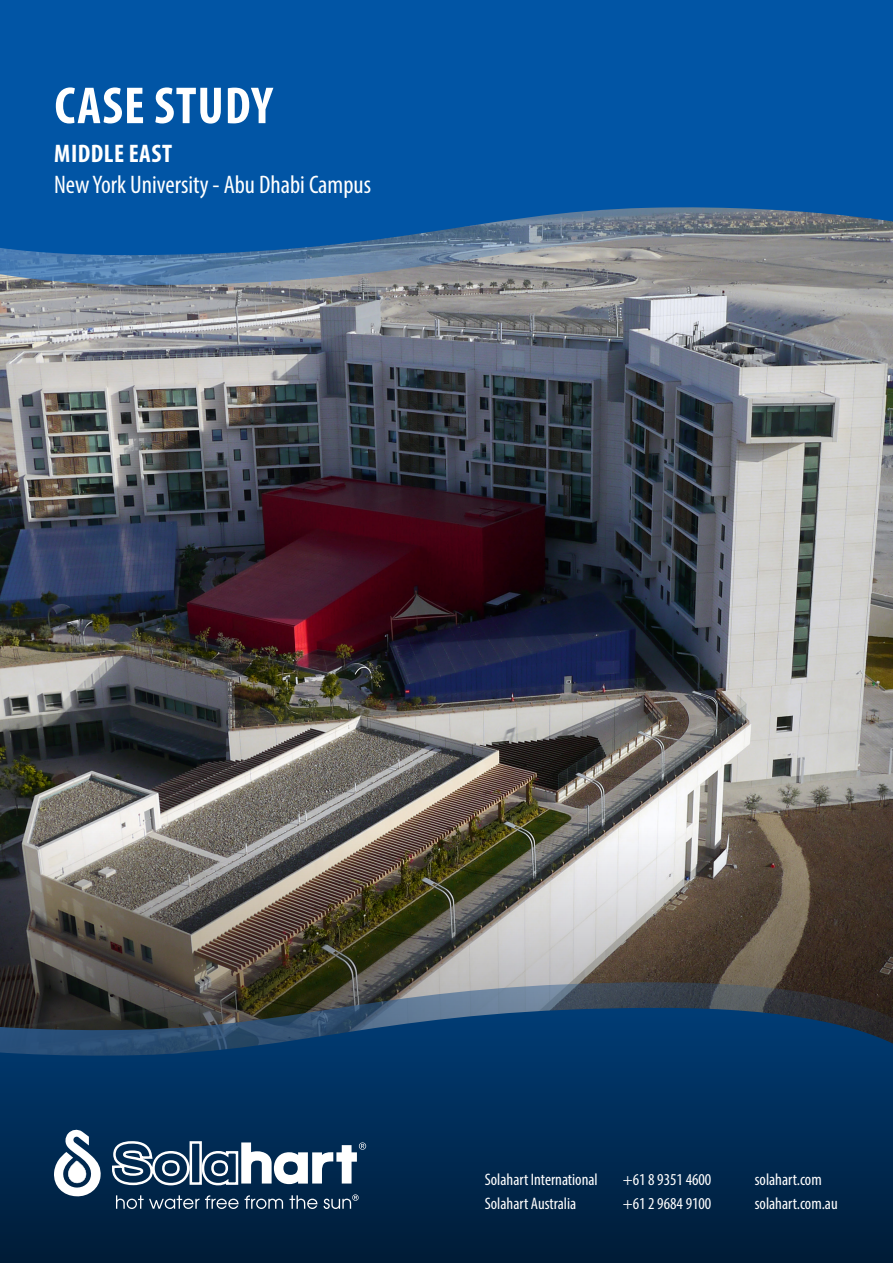
<style>
.page{position:relative;width:893px;height:1263px;background:#fff}
.page>*{position:absolute;margin:0;border:0;box-sizing:border-box;transform-origin:0 0}
.t1{font:700 condensed 52.5px "Myriad Pro";letter-spacing:.02em;color:#fff}
.t2{font:condensed 25.5px "Myriad Pro";color:#fff}
.t3{font:700 condensed 25.5px "Myriad Pro";letter-spacing:.02em;color:#fff}
.t4{font:condensed 16.65px "Myriad Pro";color:#fff}
</style>
<div class="page">
<img style="left:0;top:285px;width:893px;height:251px">
<svg style="left:0;top:255px;width:893px;height:30px;background:#798899"></svg>
<svg style="left:0;top:0;width:893px;height:255px;background:#0b59a2"></svg>
<img style="left:0;top:536px;width:893px;height:727px">
<svg style="left:116px;top:1195px;width:123px;height:14px;background:#3b5670"></svg>
<svg style="left:245px;top:1195px;width:38px;height:14px"></svg>
<svg style="left:289px;top:1195px;width:28px;height:14px"></svg>
<svg style="left:323px;top:1194px;width:36px;height:15px"></svg>
<svg style="left:54px;top:1130px;width:47px;height:67px"></svg>
<svg style="left:111px;top:1130px;width:255px;height:56px"></svg>
<p class="t1" style="left:55px;top:73px;width:220px">CASE STUDY</p>
<p class="t3" style="left:54px;top:138px;width:119px">MIDDLE EAST</p>
<p class="t2" style="left:54px;top:169px;width:319px">New York University - Abu Dhabi Campus</p>
<p class="t4" style="left:485px;top:1169px;width:114px">Solahart International</p>
<p class="t4" style="left:623px;top:1169px;width:90px">+61 8 9351 4600</p>
<p class="t4" style="left:755px;top:1169px;width:68px">solahart.com</p>
<p class="t4" style="left:485px;top:1193px;width:93px">Solahart Australia</p>
<p class="t4" style="left:623px;top:1193px;width:90px">+61 2 9684 9100</p>
<p class="t4" style="left:755px;top:1193px;width:84px">solahart.com.au</p>
</div>
